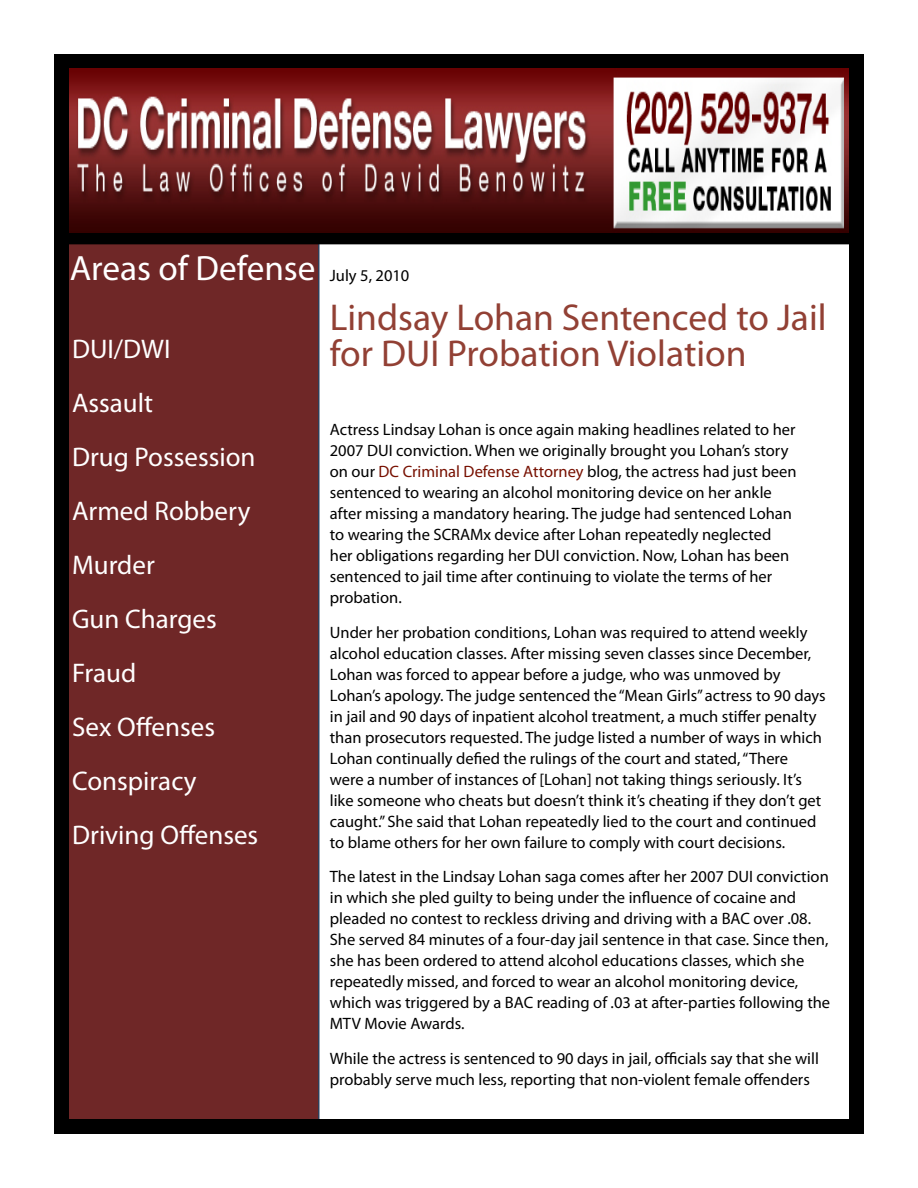
<style>
.page{position:relative;width:918px;height:1188px;background:#fff}
.page>*{position:absolute;margin:0;border:0;box-sizing:border-box;transform-origin:0 0}
.t1{font:37.5px/36px "Myriad Pro";color:#924034}
.t2{font:35.25px "Myriad Pro";color:#fff}
.t3{font:27px/54px "Myriad Pro";color:#fff}
.t4{font:16.5px/21px "Myriad Pro";color:#000}
.s1{color:#771001}
</style>
<div class="page">
<div style="left:61px;top:201px;width:259px;height:925px;background:#6f2727;border:2px solid #2e3f5a"></div>
<div style="left:54px;top:54px;width:810px;height:1080px;border:15px solid #000"></div>
<div style="left:54px;top:54px;width:810px;height:190px;border:15px solid #000"></div>
<img style="left:70px;top:69px;width:778px;height:164px">
<h2 class="t2" style="left:70px;top:246px;width:247px">Areas of Defense</h2>
<h3 class="t3" style="left:72px;top:321px;width:188px">DUI/DWI<br>Assault<br>Drug Possession<br>Armed Robbery<br>Murder<br>Gun Charges<br>Fraud<br>Sex Offenses<br>Conspiracy<br>Driving Offenses</h3>
<p class="t4" style="left:330px;top:264px;width:81px">July 5, 2010</p>
<h1 class="t1" style="left:330px;top:299px;width:498px">Lindsay Lohan Sentenced to Jail for DUI Probation Violation</h1>
<p class="t4" style="left:330px;top:419px;width:468px">Actress Lindsay Lohan is once again making headlines related to her 2007 DUI conviction. When we originally brought you Lohan’s story on our <span class="s1">DC Criminal Defense Attorney</span> blog, the actress had just been sentenced to wearing an alcohol monitoring device on her ankle after missing a mandatory hearing. The judge had sentenced Lohan to wearing the SCRAMx device after Lohan repeatedly neglected her obligations regarding her DUI conviction. Now, Lohan has been sentenced to jail time after continuing to violate the terms of her probation.</p>
<p class="t4" style="left:330px;top:621px;width:497px">Under her probation conditions, Lohan was required to attend weekly alcohol education classes. After missing seven classes since December, Lohan was forced to appear before a judge, who was unmoved by Lohan’s apology. The judge sentenced the “Mean Girls” actress to 90 days in jail and 90 days of inpatient alcohol treatment, a much stiffer penalty than prosecutors requested. The judge listed a number of ways in which Lohan continually defied the rulings of the court and stated, “There were a number of instances of [Lohan] not taking things seriously. It’s like someone who cheats but doesn’t think it’s cheating if they don’t get caught.” She said that Lohan repeatedly lied to the court and continued to blame others for her own failure to comply with court decisions.</p>
<p class="t4" style="left:330px;top:866px;width:502px">The latest in the Lindsay Lohan saga comes after her 2007 DUI conviction in which she pled guilty to being under the influence of cocaine and pleaded no contest to reckless driving and driving with a BAC over .08.<br>She served 84 minutes of a four-day jail sentence in that case. Since then, she has been ordered to attend alcohol educations classes, which she repeatedly missed, and forced to wear an alcohol monitoring device, which was triggered by a BAC reading of .03 at after-parties following the MTV Movie Awards.</p>
<p class="t4" style="left:330px;top:1047px;width:491px">While the actress is sentenced to 90 days in jail, officials say that she will probably serve much less, reporting that non-violent female offenders</p>
</div>
